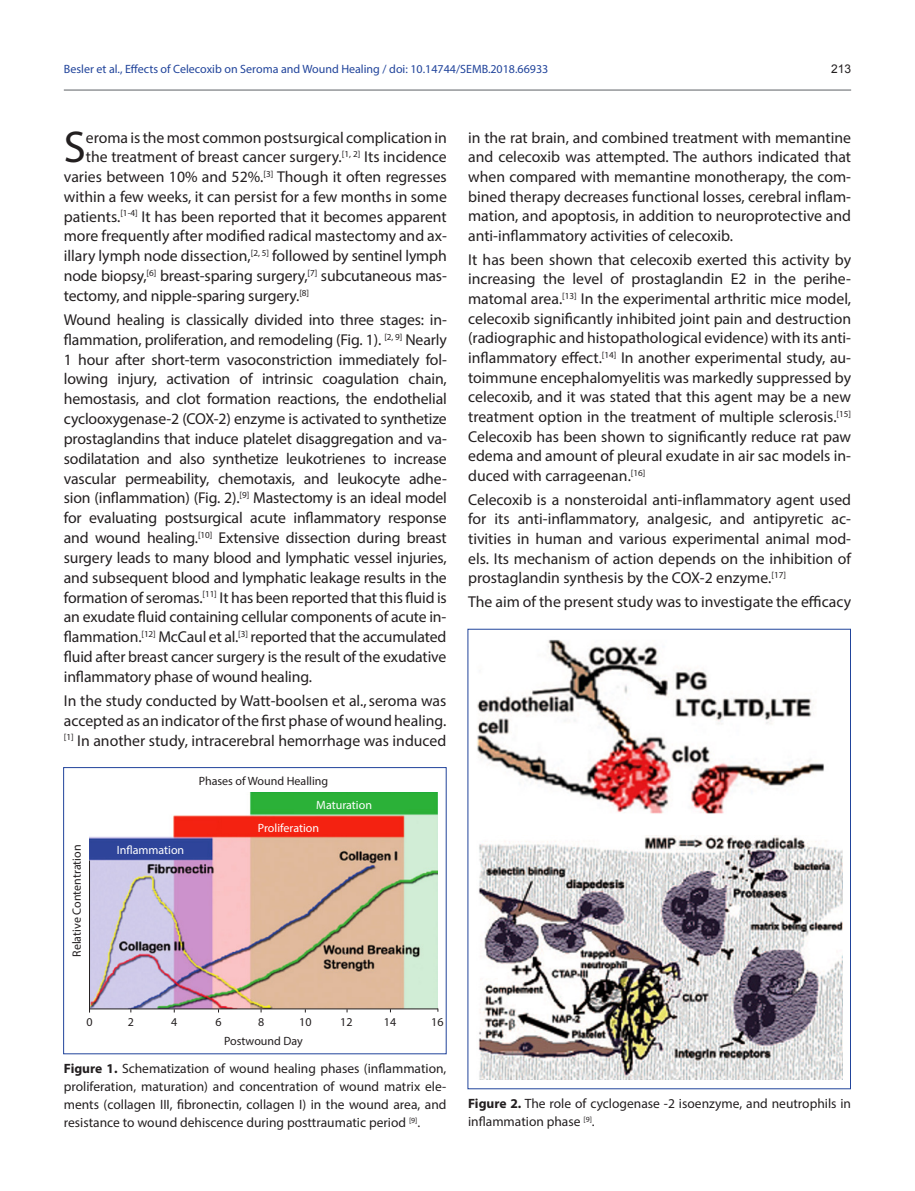
<style>
.page{position:relative;width:915px;height:1191px;background:#fff}
.page>*{position:absolute;margin:0;border:0;box-sizing:border-box;transform-origin:0 0}
.ana_metin_bosluksuz{font:44.7px "Myriad Pro";color:#231f20}
.ana_metin_bosluksuz-2{font:15.75px/19.8px "Myriad Pro";color:#231f20;text-align:justify}
.ana_metin_bosluksuz-3{font:13.5px/18px "Myriad Pro";color:#231f20;text-align:justify}
.t1{font:12px "Myriad Pro";color:#21449b}
.ana_metin_bosluksuz-4{font:12px "Myriad Pro";color:#231f20}
.ana_metin_bosluksuz-5{font:12px "Myriad Pro";color:#fff}
.sayfa_numarasi{font:12px "Arial";color:#231f20}
.s1{font-weight:700}
</style>
<div class="page">
<hr style="left:64px;top:89px;width:786px;height:2px;background:#939598">
<img style="left:89px;top:792px;width:349px;height:216px">
<div style="left:63px;top:767px;width:383px;height:287px;border:1px solid #21449b"></div>
<hr style="left:89px;top:860px;width:1px;height:152px;background:#231f20">
<hr style="left:89px;top:1008px;width:349px;height:1px;background:#231f20">
<img style="left:477px;top:639px;width:347px;height:175px">
<img style="left:478px;top:835px;width:364px;height:244px">
<p class="t1" style="left:64px;top:61px;width:486px">Besler et al., Effects of Celecoxib on Seroma and Wound Healing / doi: 10.14744/SEMB.2018.66933</p>
<p class="sayfa_numarasi" style="left:830px;top:60px;width:22px">213</p>
<p class="ana_metin_bosluksuz" style="left:64px;top:120px;width:24px">S</p>
<p class="ana_metin_bosluksuz-2" style="left:86px;top:127px;width:362px">eroma is the most common postsurgical complication in</p>
<p class="ana_metin_bosluksuz-2" style="left:86px;top:147px;width:362px">the treatment of breast cancer surgery.<sup>[1,</sup> <sup>2]</sup> Its incidence</p>
<p class="ana_metin_bosluksuz-2" style="left:64px;top:166px;width:384px">varies between 10% and 52%.<sup>[3]</sup> Though it often regresses</p>
<p class="ana_metin_bosluksuz-2" style="left:64px;top:186px;width:384px">within a few weeks, it can persist for a few months in some</p>
<p class="ana_metin_bosluksuz-2" style="left:64px;top:206px;width:384px">patients.<sup>[1-4]</sup> It has been reported that it becomes apparent</p>
<p class="ana_metin_bosluksuz-2" style="left:64px;top:226px;width:384px">more frequently after modified radical mastectomy and ax-</p>
<p class="ana_metin_bosluksuz-2" style="left:64px;top:246px;width:384px">illary lymph node dissection,<sup>[2,</sup> <sup>5]</sup> followed by sentinel lymph</p>
<p class="ana_metin_bosluksuz-2" style="left:64px;top:266px;width:384px">node biopsy,<sup>[6]</sup> breast-sparing surgery,<sup>[7]</sup> subcutaneous mas-</p>
<p class="ana_metin_bosluksuz-2" style="left:64px;top:285px;width:246px">tectomy, and nipple-sparing surgery.<sup>[8]</sup></p>
<p class="ana_metin_bosluksuz-2" style="left:64px;top:309px;width:384px">Wound healing is classically divided into three stages: in&shy;flammation, proliferation, and remodeling (Fig. 1). <sup>[2,</sup> <sup>9]</sup> Nearly 1 hour after short-term vasoconstriction immediately fol&shy;lowing injury, activation of intrinsic coagulation chain, hemostasis, and clot formation reactions, the endothelial cyclooxygenase-2 (COX-2) enzyme is activated to synthetize prostaglandins that induce platelet disaggregation and va&shy;sodilatation and also synthetize leukotrienes to increase vascular permeability, chemotaxis, and leukocyte adhe&shy;sion (inflammation) (Fig. 2).<sup>[9]</sup> Mastectomy is an ideal model for evaluating postsurgical acute inflammatory response and wound healing.<sup>[10]</sup> Extensive dissection during breast surgery leads to many blood and lymphatic vessel injuries, and subsequent blood and lymphatic leakage results in the formation of seromas.<sup>[11]</sup> It has been reported that this fluid is an exudate fluid containing cellular components of acute in&shy;flammation.<sup>[12]</sup> McCaul et al.<sup>[3]</sup> reported that the accumulated fluid after breast cancer surgery is the result of the exudative inflammatory phase of wound healing.</p>
<p class="ana_metin_bosluksuz-2" style="left:64px;top:690px;width:384px">In the study conducted by Watt-boolsen et al.,seroma was accepted as an indicator of the first phase of wound healing. <sup>[1]</sup> In another study, intracerebral hemorrhage was induced</p>
<p class="ana_metin_bosluksuz-4" style="left:199px;top:773px;width:131px">Phases of Wound Healling</p>
<p class="ana_metin_bosluksuz-5" style="left:316px;top:797px;width:57px">Maturation</p>
<p class="ana_metin_bosluksuz-4" style="left:69px;top:957px;width:114px;rotate:-90deg">Relative Contentration</p>
<p class="ana_metin_bosluksuz-5" style="left:117px;top:843px;width:69px">Inflammation</p>
<p class="ana_metin_bosluksuz-5" style="left:258px;top:820px;width:63px">Proliferation</p>
<p class="ana_metin_bosluksuz-2" style="left:468px;top:127px;width:384px">in the rat brain, and combined treatment with memantine and celecoxib was attempted. The authors indicated that when compared with memantine monotherapy, the com&shy;bined therapy decreases functional losses, cerebral inflam&shy;mation, and apoptosis, in addition to neuroprotective and anti-inflammatory activities of celecoxib.</p>
<p class="ana_metin_bosluksuz-2" style="left:468px;top:249px;width:384px">It has been shown that celecoxib exerted this activity by increasing the level of prostaglandin E2 in the perihe&shy;matomal area.<sup>[13]</sup> In the experimental arthritic mice model, celecoxib significantly inhibited joint pain and destruction (radiographic and histopathological evidence) with its anti&shy;inflammatory effect.<sup>[14]</sup> In another experimental study, au&shy;toimmune encephalomyelitis was markedly suppressed by celecoxib, and it was stated that this agent may be a new treatment option in the treatment of multiple sclerosis.<sup>[15] </sup>Celecoxib has been shown to significantly reduce rat paw edema and amount of pleural exudate in air sac models in&shy;duced with carrageenan.<sup>[16]</sup></p>
<p class="ana_metin_bosluksuz-2" style="left:468px;top:489px;width:384px">Celecoxib is a nonsteroidal anti-inflammatory agent used for its anti-inflammatory, analgesic, and antipyretic ac&shy;tivities in human and various experimental animal mod&shy;els. Its mechanism of action depends on the inhibition of prostaglandin synthesis by the COX-2 enzyme.<sup>[17]</sup></p>
<p class="ana_metin_bosluksuz-2" style="left:468px;top:591px;width:384px">The aim of the present study was to investigate the efficacy</p>
<p class="ana_metin_bosluksuz-4" style="left:86px;top:1014px;width:8px">0</p>
<p class="ana_metin_bosluksuz-4" style="left:128px;top:1014px;width:8px">2</p>
<p class="ana_metin_bosluksuz-4" style="left:171px;top:1014px;width:8px">4</p>
<p class="ana_metin_bosluksuz-4" style="left:215px;top:1014px;width:8px">6</p>
<p class="ana_metin_bosluksuz-4" style="left:258px;top:1014px;width:8px">8</p>
<p class="ana_metin_bosluksuz-4" style="left:299px;top:1014px;width:14px">10</p>
<p class="ana_metin_bosluksuz-4" style="left:340px;top:1014px;width:14px">12</p>
<p class="ana_metin_bosluksuz-4" style="left:384px;top:1014px;width:14px">14</p>
<p class="ana_metin_bosluksuz-4" style="left:431px;top:1014px;width:14px">16</p>
<p class="ana_metin_bosluksuz-3" style="left:64px;top:1059px;width:384px"><span class="s1">Figure 1.</span> Schematization of wound healing phases (inflammation, proliferation, maturation) and concentration of wound matrix ele&shy;ments (collagen III, fibronectin, collagen I) in the wound area, and resistance to wound dehiscence during posttraumatic period <sup>[9]</sup>.</p>
<p class="ana_metin_bosluksuz-4" style="left:224px;top:1033px;width:80px">Postwound Day</p>
<p class="ana_metin_bosluksuz-3" style="left:468px;top:1094px;width:384px"><span class="s1">Figure 2.</span> The role of cyclogenase -2 isoenzyme, and neutrophils in inflammation phase <sup>[9]</sup>.</p>
</div>
